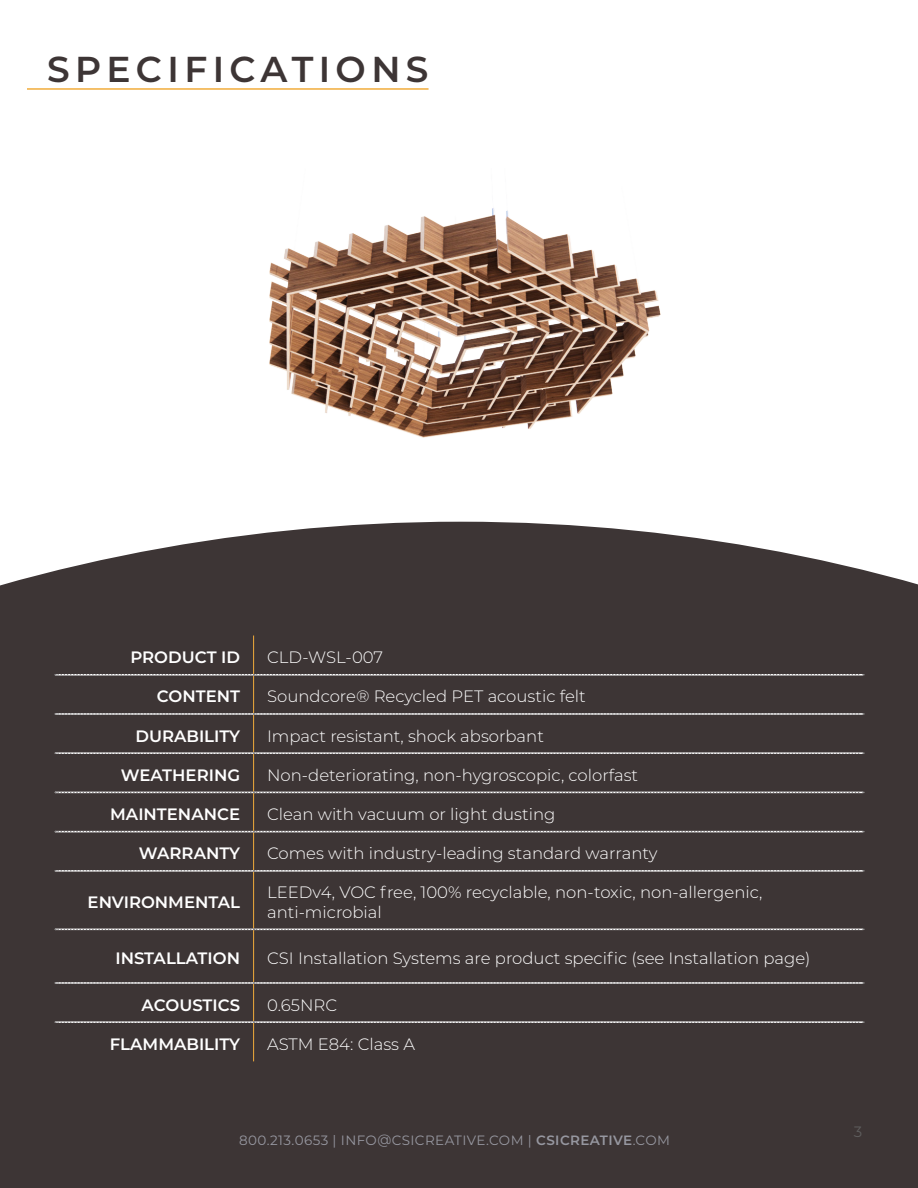
<style>
.page{position:relative;width:918px;height:1188px;background:#fff}
.page>*{position:absolute;margin:0;border:0;box-sizing:border-box;transform-origin:0 0}
.Align_Header{font:600 36px "Montserrat";letter-spacing:.15em;color:#3d3535}
.t1{font:300 16.5px "Montserrat";color:#fff}
.t2{font:600 16.5px "Montserrat";color:#fff}
.t3{font:15px "Montserrat";color:#5f5e5e}
.t4{font:13.5px "Montserrat";letter-spacing:.03em;color:#adb0bb}
.s1{font-weight:600}
</style>
<div class="page">
<img style="left:269px;top:208px;width:392px;height:230px">
<div style="left:0;top:522px;width:918px;height:666px;background:#3d3535"></div>
<hr style="left:253px;top:636px;width:1px;height:38px;background:#f1ac3b">
<hr style="left:253px;top:675px;width:1px;height:38px;background:#f1ac3b">
<hr style="left:253px;top:715px;width:1px;height:37px;background:#f1ac3b">
<hr style="left:253px;top:754px;width:1px;height:38px;background:#f1ac3b">
<hr style="left:253px;top:793px;width:1px;height:38px;background:#f1ac3b">
<hr style="left:253px;top:832px;width:1px;height:38px;background:#f1ac3b">
<hr style="left:253px;top:872px;width:1px;height:57px;background:#f1ac3b">
<hr style="left:253px;top:930px;width:1px;height:52px;background:#f1ac3b">
<hr style="left:253px;top:984px;width:1px;height:37px;background:#f1ac3b">
<hr style="left:253px;top:1023px;width:1px;height:38px;background:#f1ac3b">
<svg style="left:55px;top:674px;width:809px;height:1px"></svg>
<svg style="left:55px;top:713px;width:809px;height:2px;background:#bcbaba"></svg>
<svg style="left:55px;top:752px;width:809px;height:2px;background:#b9b7b7"></svg>
<svg style="left:55px;top:792px;width:809px;height:1px"></svg>
<svg style="left:55px;top:831px;width:809px;height:1px"></svg>
<svg style="left:55px;top:870px;width:809px;height:2px;background:#bab8b8"></svg>
<svg style="left:55px;top:929px;width:809px;height:1px"></svg>
<svg style="left:55px;top:982px;width:809px;height:2px;background:#bcbaba"></svg>
<svg style="left:55px;top:1021px;width:809px;height:2px;background:#b9b7b7"></svg>
<hr style="left:27px;top:88px;width:402px;height:2px;background:#f1ac3b">
<p class="Align_Header" style="left:47px;top:44px;width:383px">SPECIFICATIONS</p>
<p class="t2" style="left:130px;top:646px;width:111px">PRODUCT ID</p>
<p class="t1" style="left:267px;top:646px;width:118px">CLD-WSL-007</p>
<p class="t2" style="left:157px;top:685px;width:85px">CONTENT</p>
<p class="t1" style="left:267px;top:685px;width:320px">Soundcore® Recycled PET acoustic felt</p>
<p class="t2" style="left:135px;top:724px;width:106px">DURABILITY</p>
<p class="t1" style="left:267px;top:725px;width:278px">Impact resistant, shock absorbant</p>
<p class="t2" style="left:121px;top:763px;width:121px">WEATHERING</p>
<p class="t1" style="left:267px;top:764px;width:373px">Non-deteriorating, non-hygroscopic, colorfast</p>
<p class="t2" style="left:110px;top:802px;width:131px">MAINTENANCE</p>
<p class="t1" style="left:267px;top:803px;width:290px">Clean with vacuum or light dusting</p>
<p class="t2" style="left:139px;top:842px;width:103px">WARRANTY</p>
<p class="t1" style="left:267px;top:842px;width:392px">Comes with industry-leading standard warranty</p>
<p class="t2" style="left:88px;top:891px;width:154px">ENVIRONMENTAL</p>
<p class="t1" style="left:267px;top:881px;width:497px">LEEDv4, VOC free, 100% recyclable, non-toxic, non-allergenic,</p>
<p class="t1" style="left:267px;top:901px;width:116px">anti-microbial</p>
<p class="t2" style="left:115px;top:947px;width:126px">INSTALLATION</p>
<p class="t1" style="left:267px;top:947px;width:545px">CSI Installation Systems are product specific (see Installation page)</p>
<p class="t2" style="left:142px;top:993px;width:100px">ACOUSTICS</p>
<p class="t1" style="left:267px;top:993px;width:72px">0.65NRC</p>
<p class="t2" style="left:110px;top:1032px;width:132px">FLAMMABILITY</p>
<p class="t1" style="left:267px;top:1033px;width:149px">ASTM E84: Class A</p>
<p class="t4" style="left:239px;top:1131px;width:432px">800.213.0653 | INFO@CSICREATIVE.COM | <span class="s1">CSICREATIVE</span>.COM</p>
<p class="t4" style="left:249px;top:1132px;width:432px">8 0.213.0653 | INFO@CSICREATIVE.COM | <span class="s1">CSICREATIVE</span>.COM</p>
<p class="t3" style="left:854px;top:1121px;width:10px">3</p>
</div>
